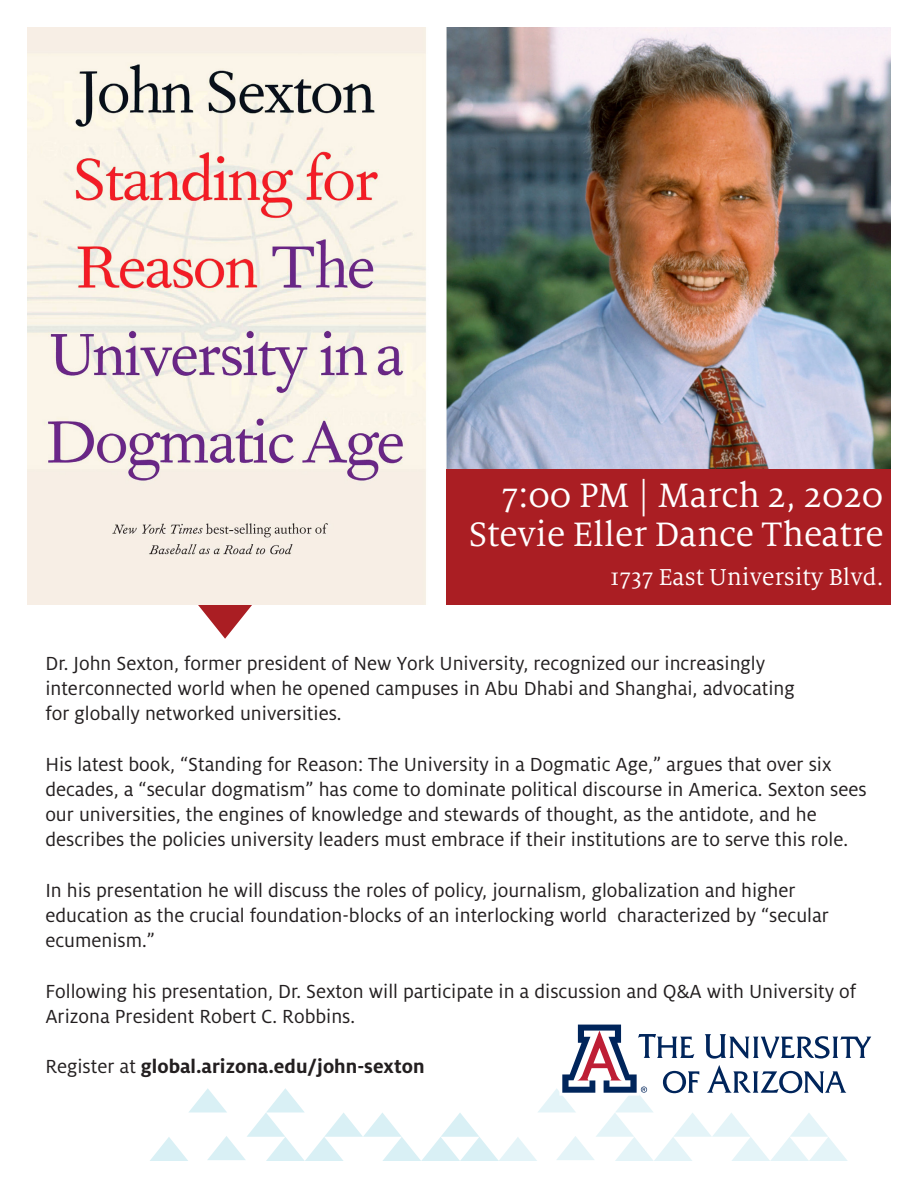
<style>
.page{position:relative;width:918px;height:1188px;background:#fff}
.page>*{position:absolute;margin:0;border:0;box-sizing:border-box;transform-origin:0 0}
.t1{font:37.5px "Milo Serif OT";color:#fff}
.t2{font:25.5px "Milo Serif OT";color:#fff}
.t3{font:21px/25.2px "Milo OT";color:#231f20}
.t4{font:700 21px "Milo OT";color:#231f20}
.s1{font-weight:400}
</style>
<div class="page">
<svg style="left:196px;top:604px;width:58px;height:35px"></svg>
<img style="left:27px;top:27px;width:864px;height:577px">
<div style="left:446px;top:469px;width:445px;height:135px;background:#aa1e23"></div>
<svg style="left:150px;top:1024px;width:721px;height:137px"></svg>
<p class="t1" style="left:502px;top:476px;width:383px">7:00 PM | March 2, 2020</p>
<p class="t1" style="left:469px;top:515px;width:416px">Stevie Eller Dance Theatre</p>
<p class="t2" style="left:610px;top:564px;width:275px">1737 East University Blvd.</p>
<p class="t3" style="left:45px;top:651px;width:751px">Dr. John Sexton, former president of New York University, recognized our increasingly interconnected world when he opened campuses in Abu Dhabi and Shanghai, advocating for globally networked universities.</p>
<p class="t3" style="left:45px;top:752px;width:823px">His latest book, “Standing for Reason: The University in a Dogmatic Age,” argues that over six decades, a “secular dogmatism” has come to dominate political discourse in America. Sexton sees our universities, the engines of knowledge and stewards of thought, as the antidote, and he describes the policies university leaders must embrace if their institutions are to serve this role.</p>
<p class="t3" style="left:45px;top:878px;width:785px">In his presentation he will discuss the roles of policy, journalism, globalization and higher education as the crucial foundation-blocks of an interlocking world characterized by “secular ecumenism.”</p>
<p class="t3" style="left:45px;top:979px;width:812px">Following his presentation, Dr. Sexton will participate in a discussion and Q&amp;A with University of<br>Arizona President Robert C. Robbins.</p>
<p class="t4" style="left:45px;top:1055px;width:381px"><span class="s1">Register at</span> global.arizona.edu/john-sexton</p>
</div>
